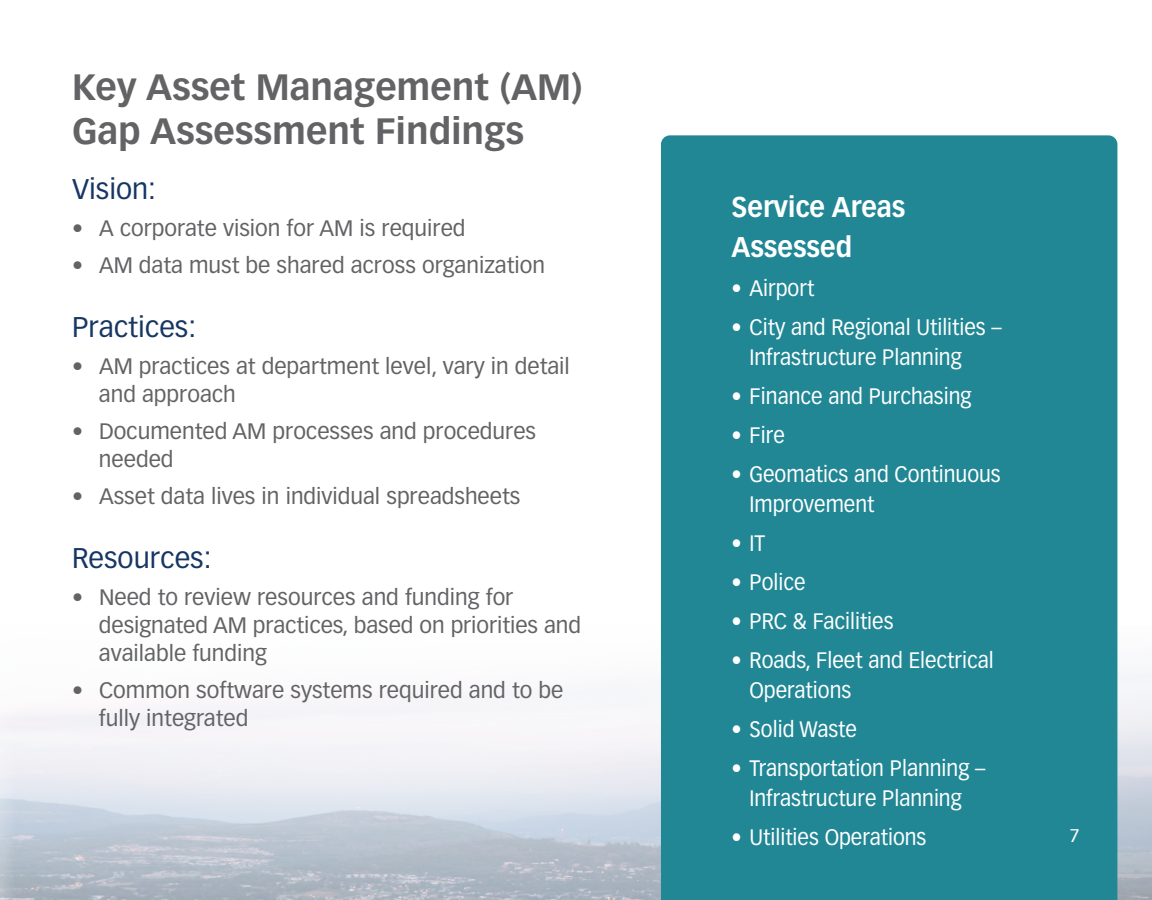
<style>
.page{position:relative;width:1152px;height:900px;background:#fff}
.page>*{position:absolute;margin:0;border:0;box-sizing:border-box;transform-origin:0 0}
.subheader_22{font:700 36px/44px "Vectora LT Std";color:#636366}
.subheader_22-2{font:28px "Vectora LT Std";color:#173763}
.body_copy{font:700 28px/40px "Vectora LT Std";color:#fff;scale:.93 1}
.t1{font:22px/28px "Vectora LT Std";color:#636366}
.t2{font:22px/30px "Vectora LT Std";color:#fff;scale:.93 1}
.subheader_16{font:18px "Vectora LT Std";color:#fff}
</style>
<div class="page">
<img style="left:0;top:613px;width:1152px;height:287px">
<div style="left:661px;top:135px;width:456px;height:765px;background:#218795"></div>
<p class="subheader_22" style="left:72px;top:65px;width:512px">Key Asset Management (AM)<br>Gap Assessment Findings</p>
<p class="subheader_22-2" style="left:72px;top:173px;width:86px">Vision:</p>
<p class="t1" style="left:72px;top:214px;width:395px">• A corporate vision for AM is required</p>
<p class="t1" style="left:72px;top:251px;width:475px">• AM data must be shared across organization</p>
<p class="subheader_22-2" style="left:72px;top:311px;width:126px">Practices:</p>
<p class="t1" style="left:99px;top:352px;width:472px;text-indent:-27px">• AM practices at department level, vary in detail and approach</p>
<p class="t1" style="left:99px;top:417px;width:439px;text-indent:-27px">• Documented AM processes and procedures needed</p>
<p class="t1" style="left:72px;top:482px;width:450px">• Asset data lives in individual spreadsheets</p>
<p class="subheader_22-2" style="left:72px;top:542px;width:141px">Resources:</p>
<p class="t1" style="left:99px;top:583px;width:484px;text-indent:-27px">• Need to review resources and funding for designated AM practices, based on priorities and available funding</p>
<p class="t1" style="left:99px;top:676px;width:466px;text-indent:-27px">• Common software systems required and to be fully integrated</p>
<p class="body_copy" style="left:732px;top:187px;width:189px">Service Areas<br>Assessed</p>
<p class="t2" style="left:732px;top:274px;width:90px">• Airport</p>
<p class="t2" style="left:750px;top:313px;width:273px;text-indent:-18px">• City and Regional Utilities –<br>Infrastructure Planning</p>
<p class="t2" style="left:732px;top:382px;width:260px">• Finance and Purchasing</p>
<p class="t2" style="left:732px;top:421px;width:59px">• Fire</p>
<p class="t2" style="left:750px;top:460px;width:272px;text-indent:-18px">• Geomatics and Continuous<br>Improvement</p>
<p class="t2" style="left:732px;top:529px;width:38px">• IT</p>
<p class="t2" style="left:732px;top:568px;width:81px">• Police</p>
<p class="t2" style="left:732px;top:607px;width:176px">• PRC &amp; Facilities</p>
<p class="t2" style="left:750px;top:646px;width:264px;text-indent:-18px">• Roads, Fleet and Electrical<br>Operations</p>
<p class="t2" style="left:732px;top:715px;width:136px">• Solid Waste</p>
<p class="t2" style="left:732px;top:754px;width:275px;text-align:center">• Transportation Planning –<br>Infrastructure Planning</p>
<p class="t2" style="left:732px;top:823px;width:211px">• Utilities Operations</p>
<p class="subheader_16" style="left:1070px;top:825px;width:12px">7</p>
</div>
